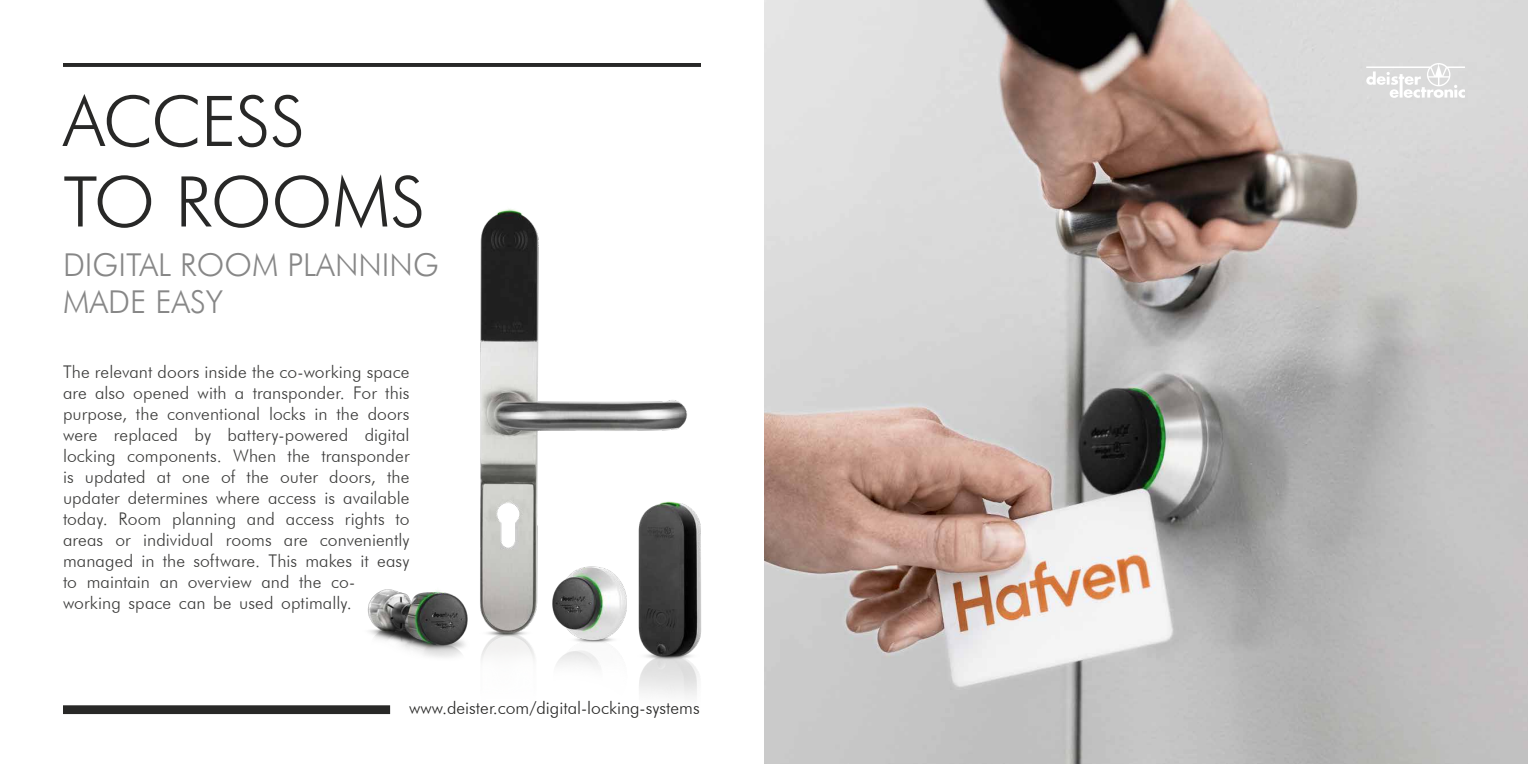
<style>
.page{position:relative;width:1528px;height:764px;background:#fff}
.page>*{position:absolute;margin:0;border:0;box-sizing:border-box;transform-origin:0 0}
.t1{font:300 70px/80.5px "Futura BT";letter-spacing:-.015em;color:#282827}
.t2{font:300 31.5px/36.8px "Futura BT";color:#878787}
.t3{font:300 17.5px/21px "Futura BT";letter-spacing:.005em;color:#3c3c3b}
.t4{font:300 17.5px "Futura BT";color:#282827}
</style>
<div class="page">
<img style="left:764px;top:0;width:764px;height:764px">
<svg style="left:1366px;top:63px;width:99px;height:35px"></svg>
<div style="left:63px;top:705px;width:327px;height:9px;background:#282827"></div>
<hr style="left:63px;top:63px;width:638px;height:4px;background:#282827">
<img style="left:289px;top:209px;width:412px;height:506px">
<h1 class="t1" style="left:63px;top:80px;width:364px">ACCESS<br>TO ROOMS</h1>
<h2 class="t2" style="left:63px;top:246px;width:377px">DIGITAL ROOM PLANNING<br>MADE EASY</h2>
<p class="t3" style="left:63px;top:361px;width:348px">The relevant doors inside the co-working space are also opened with a transponder. For this purpose, the conventional locks in the doors were replaced by battery-powered digital locking components. When the transponder is updated at one of the outer doors, the updater determines where access is available today. Room planning and access rights to areas or individual rooms are conveniently managed in the software. This makes it easy to maintain an overview and the co&shy;working space can be used optimally.</p>
<p class="t4" style="left:409px;top:697px;width:292px">www.deister.com/digital-locking-systems</p>
</div>
